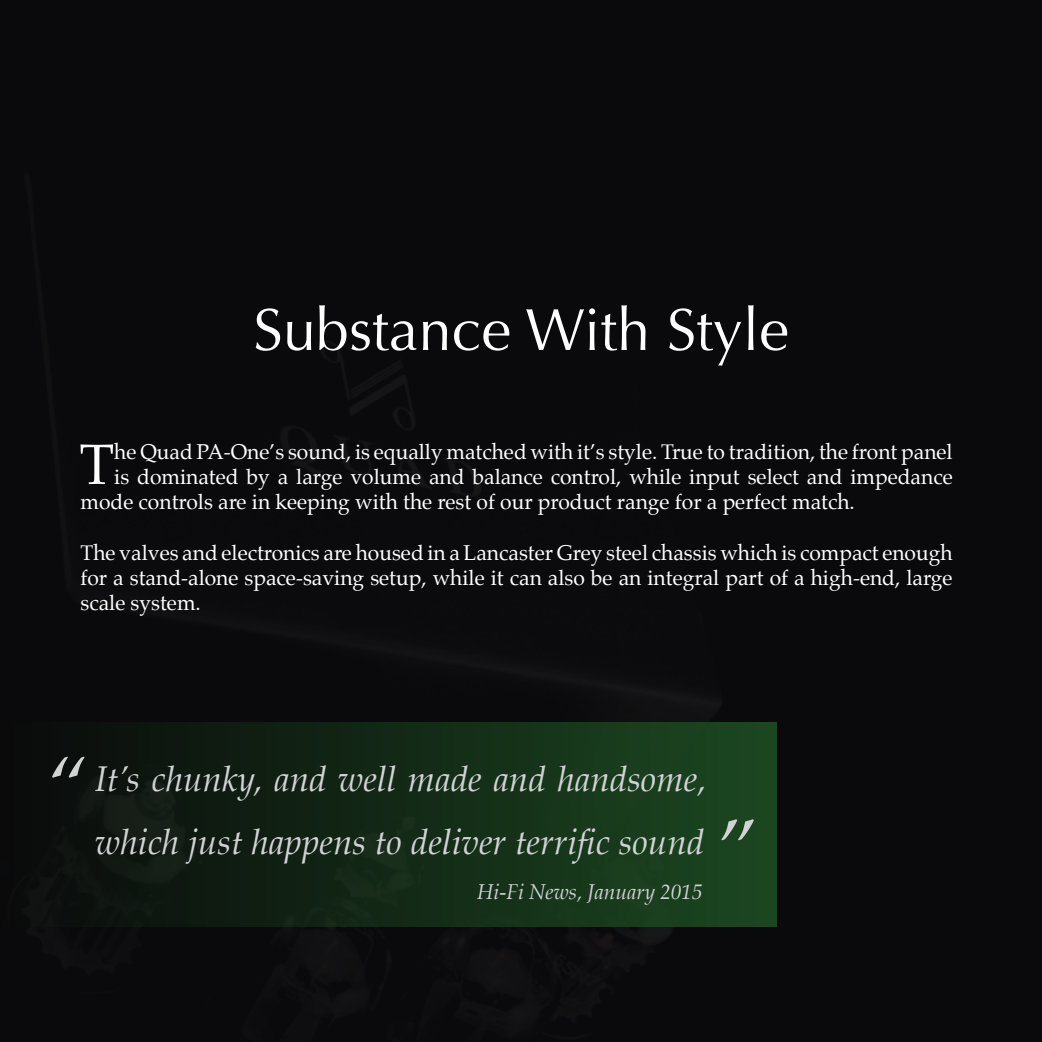
<style>
.page{position:relative;width:1042px;height:1042px;background:#0a090b}
.page>*{position:absolute;margin:0;border:0;box-sizing:border-box;transform-origin:0 0}
.t1{font:italic 87.5px "Palatino";color:#d1d3d4}
.t2{font:59.5px "Optima";color:#fff}
.t3{font:57.05px "Palatino";color:#fff}
.t4{font:italic 35px/63px "Palatino";color:#d1d3d4}
.t5{font:21px/25.2px "Palatino";color:#fff;text-align:justify}
.t6{font:italic 21px "Palatino";color:#d1d3d4}
</style>
<div class="page">
<div style="left:0;top:722px;width:776px;height:204px;background:linear-gradient(to right,#0b0b0c,#1b4720)"></div>
<h2 class="t2" style="left:253px;top:295px;width:537px">Substance With Style</h2>
<h3 class="t3" style="left:79px;top:417px;width:37px">T</h3>
<p class="t5" style="left:114px;top:439px;width:840px">he Quad PA-One’s sound, is equally matched with it’s style. True to tradition, the front panel</p>
<p class="t5" style="left:114px;top:464px;width:840px">is dominated by a large volume and balance control, while input select and impedance</p>
<p class="t5" style="left:80px;top:489px;width:776px">mode controls are in keeping with the rest of our product range for a perfect match.</p>
<p class="t5" style="left:80px;top:540px;width:873px">The valves and electronics are housed in a Lancaster Grey steel chassis which is compact enough for a stand-alone space-saving setup, while it can also be an integral part of a high-end, large scale system.</p>
<h1 class="t1" style="left:42px;top:714px;width:45px">“</h1>
<h3 class="t4" style="left:95px;top:747px;width:612px">It’s chunky, and well made and handsome, which just happens to deliver terrific sound</h3>
<p class="t6" style="left:477px;top:874px;width:227px">Hi-Fi News, January 2015</p>
<h1 class="t1" style="left:763px;top:882px;width:45px;rotate:-180deg">“</h1>
</div>
